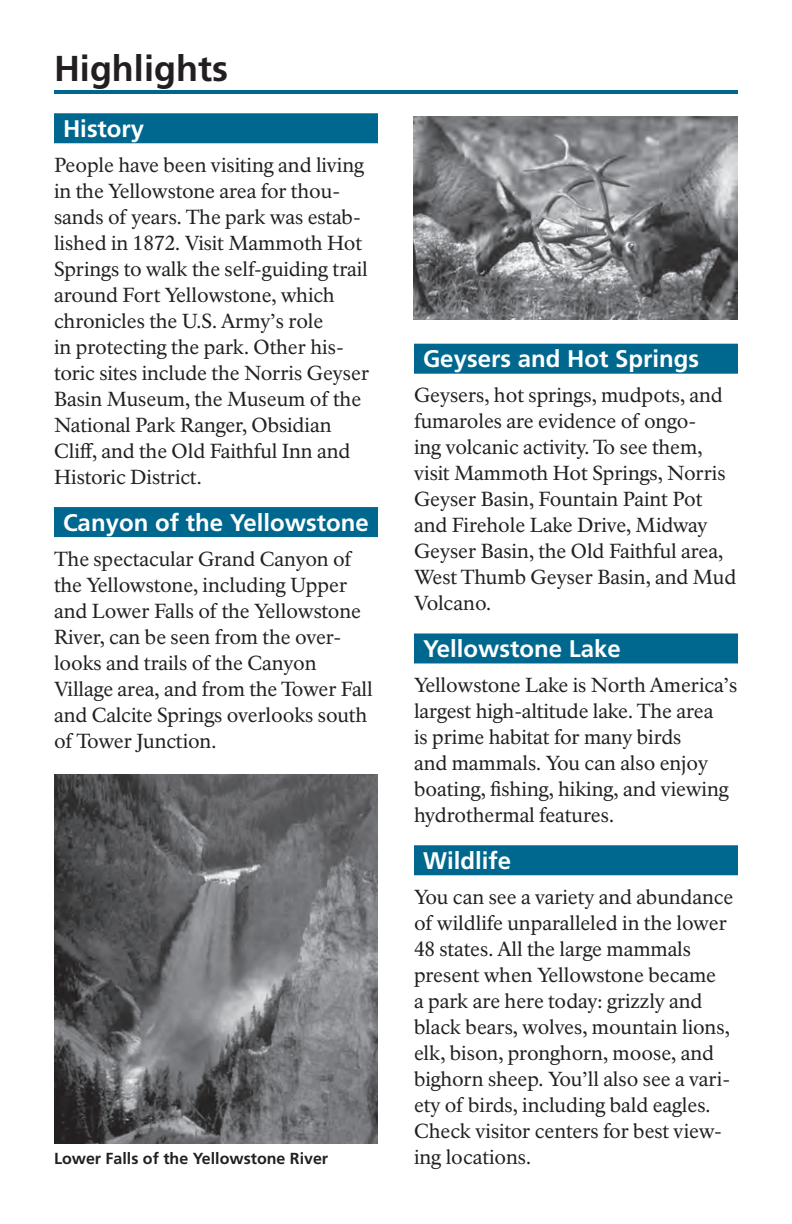
<style>
.page{position:relative;width:792px;height:1224px;background:#fff}
.page>*{position:absolute;margin:0;border:0;box-sizing:border-box;transform-origin:0 0}
.t1{font:700 36px "Frutiger LT Std";color:#231f20}
.t2{font:700 24px "Frutiger LT Std";color:#fff}
.t3{font:20px/26px "NPS Rawlinson OT";letter-spacing:-.005em;color:#231f20}
.t4{font:700 16px "Frutiger LT Std";color:#231f20}
</style>
<div class="page">
<hr style="left:54px;top:90px;width:684px;height:4px;background:#00688f">
<div style="left:54px;top:113px;width:324px;height:30px;background:#00688f"></div>
<div style="left:54px;top:507px;width:324px;height:30px;background:#00688f"></div>
<div style="left:414px;top:344px;width:324px;height:30px;background:#00688f"></div>
<div style="left:414px;top:633px;width:324px;height:30px;background:#00688f"></div>
<div style="left:414px;top:845px;width:324px;height:30px;background:#00688f"></div>
<img style="left:54px;top:775px;width:324px;height:368px">
<img style="left:414px;top:116px;width:324px;height:204px">
<h1 class="t1" style="left:54px;top:47px;width:175px">Highlights</h1>
<p class="t2" style="left:63px;top:114px;width:83px">History</p>
<p class="t3" style="left:54px;top:152px;width:317px">People have been visiting and living in the Yellowstone area for thou&shy;sands of years. The park was estab&shy;lished in 1872. Visit Mammoth Hot<br>Springs to walk the self-guiding trail around Fort Yellowstone, which chronicles the U.S. Army’s role<br>in protecting the park. Other his&shy;toric sites include the Norris Geyser<br>Basin Museum, the Museum of the<br>National Park Ranger, Obsidian<br>Cliff, and the Old Faithful Inn and<br>Historic District.</p>
<p class="t2" style="left:63px;top:508px;width:307px">Canyon of the Yellowstone</p>
<p class="t3" style="left:54px;top:546px;width:320px">The spectacular Grand Canyon of the Yellowstone, including Upper and Lower Falls of the Yellowstone<br>River, can be seen from the over&shy;looks and trails of the Canyon<br>Village area, and from the Tower Fall and Calcite Springs overlooks south of Tower Junction.</p>
<p class="t2" style="left:423px;top:345px;width:278px">Geysers and Hot Springs</p>
<p class="t3" style="left:414px;top:382px;width:324px">Geysers, hot springs, mudpots, and fumaroles are evidence of ongo-<br>ing volcanic activity. To see them, visit Mammoth Hot Springs, Norris<br>Geyser Basin, Fountain Paint Pot and Firehole Lake Drive, Midway<br>Geyser Basin, the Old Faithful area,<br>West Thumb Geyser Basin, and Mud<br>Volcano.</p>
<p class="t2" style="left:423px;top:635px;width:199px">Yellowstone Lake</p>
<p class="t3" style="left:414px;top:672px;width:325px">Yellowstone Lake is North America’s largest high-altitude lake. The area<br>is prime habitat for many birds<br>and mammals. You can also enjoy boating, fishing, hiking, and viewing hydrothermal features.</p>
<p class="t2" style="left:423px;top:846px;width:90px">Wildlife</p>
<p class="t3" style="left:414px;top:884px;width:321px">You can see a variety and abundance of wildlife unparalleled in the lower 48 states. All the large mammals present when Yellowstone became<br>a park are here today: grizzly and black bears, wolves, mountain lions, elk, bison, pronghorn, moose, and bighorn sheep. You’ll also see a vari&shy;ety of birds, including bald eagles.<br>Check visitor centers for best view-</p>
<p class="t4" style="left:54px;top:1149px;width:276px">Lower Falls of the Yellowstone River</p>
<p class="t3" style="left:414px;top:1144px;width:119px">ing locations.</p>
</div>
